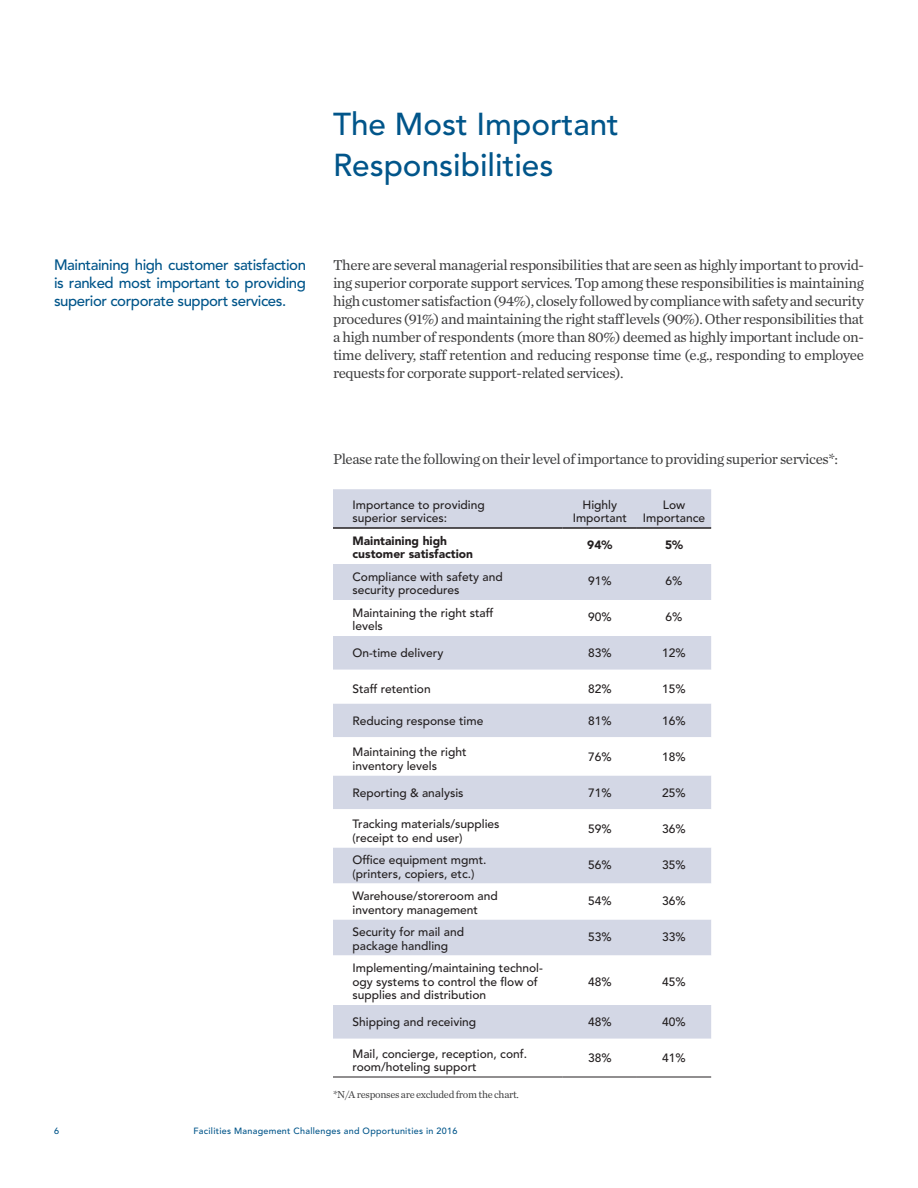
<style>
.page{position:relative;width:918px;height:1188px;background:#fff}
.page>*{position:absolute;margin:0;border:0;box-sizing:border-box;transform-origin:0 0}
.t1{font:500 31.5px/40.5px "Avenir LT Std";color:#01558a}
.t2{font:15px/18px "Chronicle Text G1";letter-spacing:-.03em;color:#3e3e3f;text-align:justify}
.t3{font:500 15px/18px "Avenir LT Pro";letter-spacing:-.03em;color:#01558a;text-align:justify}
.t4{font:500 12px/13.5px "Avenir LT Pro";color:#231f20}
.t5{font:900 12px/13.5px "Avenir LT Std";color:#231f20}
.t6{font:10.5px "Chronicle Text G1";letter-spacing:-.03em;color:#3e3e3f}
.t7{font:500 9px "Avenir LT Std";letter-spacing:.03em;color:#01558a}
.t8{font:500 9px "Avenir LT Pro";color:#01558a}
</style>
<div class="page">
<div style="left:333px;top:489px;width:378px;height:38px;background:#d3d7e5"></div>
<svg style="left:333px;top:564px;width:378px;height:513px"></svg>
<hr style="left:333px;top:1077px;width:230px;height:1px;background:#231f20">
<hr style="left:563px;top:1077px;width:74px;height:1px;background:#231f20">
<hr style="left:637px;top:1077px;width:74px;height:1px;background:#231f20">
<hr style="left:333px;top:527px;width:230px;height:2px;background:#231f20">
<hr style="left:563px;top:527px;width:74px;height:2px;background:#231f20">
<hr style="left:637px;top:527px;width:74px;height:2px;background:#231f20">
<h1 class="t1" style="left:333px;top:105px;width:287px">The Most Important<br>Responsibilities</h1>
<p class="t3" style="left:54px;top:256px;width:254px">Maintaining high customer satisfaction is ranked most important to providing superior corporate support services.</p>
<p class="t2" style="left:333px;top:255px;width:533px">There are several managerial responsibilities that are seen as highly important to provid&shy;ing superior corporate support services. Top among these responsibilities is maintaining high customer satisfaction (94%), closely followed by compliance with safety and security procedures (91%) and maintaining the right staff levels (90%). Other responsibilities that a high number of respondents (more than 80%) deemed as highly important include on&shy;time delivery, staff retention and reducing response time (e.g., responding to employee requests for corporate support-related services).</p>
<p class="t2" style="left:333px;top:449px;width:507px">Please rate the following on their level of importance to providing superior services*:</p>
<p class="t4" style="left:352px;top:498px;width:134px">Importance to providing superior services:</p>
<p class="t4" style="left:573px;top:498px;width:56px;text-align:center">Highly<br>Important</p>
<p class="t4" style="left:643px;top:498px;width:64px;text-align:center">Low<br>Importance</p>
<p class="t5" style="left:352px;top:534px;width:122px">Maintaining high customer satisfaction</p>
<p class="t5" style="left:587px;top:538px;width:27px">94%</p>
<p class="t5" style="left:665px;top:538px;width:19px">5%</p>
<p class="t4" style="left:352px;top:570px;width:152px">Compliance with safety and security procedures</p>
<p class="t4" style="left:588px;top:574px;width:25px">91%</p>
<p class="t4" style="left:666px;top:574px;width:18px">6%</p>
<p class="t4" style="left:352px;top:606px;width:143px">Maintaining the right staff levels</p>
<p class="t4" style="left:588px;top:610px;width:25px">90%</p>
<p class="t4" style="left:666px;top:610px;width:18px">6%</p>
<p class="t4" style="left:352px;top:646px;width:92px">On-time delivery</p>
<p class="t4" style="left:588px;top:646px;width:25px">83%</p>
<p class="t4" style="left:662px;top:646px;width:25px">12%</p>
<p class="t4" style="left:352px;top:682px;width:80px">Staff retention</p>
<p class="t4" style="left:588px;top:682px;width:25px">82%</p>
<p class="t4" style="left:662px;top:682px;width:25px">15%</p>
<p class="t4" style="left:352px;top:714px;width:132px">Reducing response time</p>
<p class="t4" style="left:588px;top:714px;width:25px">81%</p>
<p class="t4" style="left:662px;top:714px;width:25px">16%</p>
<p class="t4" style="left:352px;top:745px;width:115px">Maintaining the right inventory levels</p>
<p class="t4" style="left:588px;top:750px;width:25px">76%</p>
<p class="t4" style="left:662px;top:750px;width:25px">18%</p>
<p class="t4" style="left:352px;top:786px;width:113px">Reporting &amp; analysis</p>
<p class="t4" style="left:588px;top:786px;width:25px">71%</p>
<p class="t4" style="left:662px;top:786px;width:25px">25%</p>
<p class="t4" style="left:352px;top:817px;width:149px">Tracking materials/supplies (receipt to end user)</p>
<p class="t4" style="left:588px;top:822px;width:25px">59%</p>
<p class="t4" style="left:662px;top:822px;width:25px">36%</p>
<p class="t4" style="left:352px;top:853px;width:136px">Office equipment mgmt. (printers, copiers, etc.)</p>
<p class="t4" style="left:588px;top:858px;width:25px">56%</p>
<p class="t4" style="left:662px;top:858px;width:25px">35%</p>
<p class="t4" style="left:352px;top:889px;width:147px">Warehouse/storeroom and inventory management</p>
<p class="t4" style="left:588px;top:894px;width:25px">54%</p>
<p class="t4" style="left:662px;top:894px;width:25px">36%</p>
<p class="t4" style="left:352px;top:925px;width:113px">Security for mail and package handling</p>
<p class="t4" style="left:588px;top:930px;width:25px">53%</p>
<p class="t4" style="left:662px;top:930px;width:25px">33%</p>
<p class="t4" style="left:352px;top:961px;width:192px">Implementing/maintaining technol&shy;ogy systems to control the flow of supplies and distribution</p>
<p class="t4" style="left:588px;top:975px;width:25px">48%</p>
<p class="t4" style="left:662px;top:975px;width:25px">45%</p>
<p class="t4" style="left:352px;top:1015px;width:125px">Shipping and receiving</p>
<p class="t4" style="left:588px;top:1015px;width:25px">48%</p>
<p class="t4" style="left:662px;top:1015px;width:25px">40%</p>
<p class="t4" style="left:352px;top:1047px;width:176px">Mail, concierge, reception, conf. room/hoteling support</p>
<p class="t4" style="left:588px;top:1051px;width:25px">38%</p>
<p class="t4" style="left:662px;top:1051px;width:25px">41%</p>
<p class="t6" style="left:333px;top:1087px;width:188px">*N/A responses are excluded from the chart.</p>
<p class="t8" style="left:54px;top:1126px;width:7px">6</p>
<p class="t7" style="left:194px;top:1126px;width:265px">Facilities Management Challenges and Opportunities in 2016</p>
</div>
